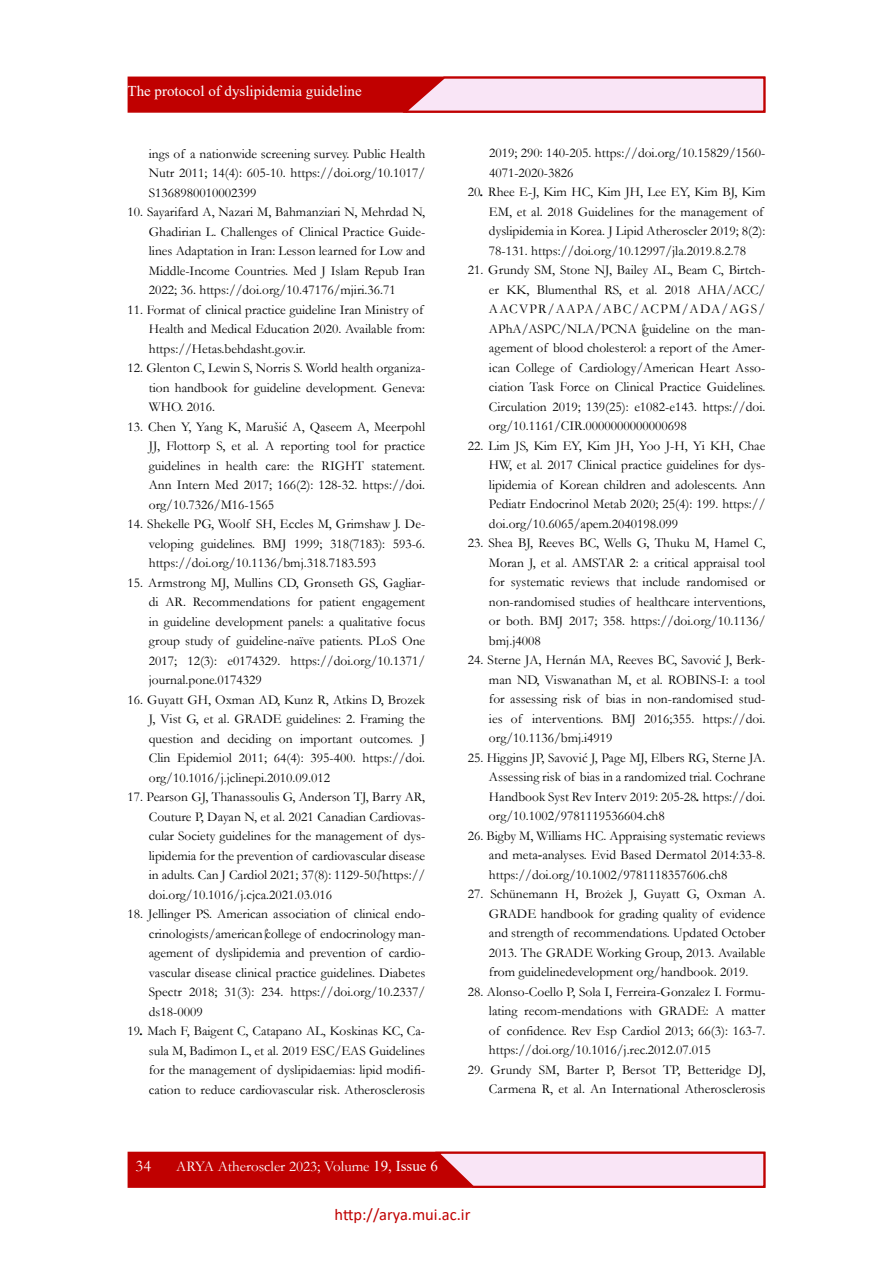
<style>
.page{position:relative;width:893px;height:1263px;background:#fff}
.page>*{position:absolute;margin:0;border:0;box-sizing:border-box;transform-origin:0 0}
.t1{font:16.5px "Calibri";color:#c00000}
.t2{font:16.5px "Garamond";color:#fff}
.t3{font:15px "Garamond";color:#fff}
.t4{font:15px "Times New Roman";color:#fff}
.t5{font:13.5px/19.5px "Garamond";color:#000;text-align:justify}
.s1{font-family:"Times New Roman";font-weight:700;font-style:italic}
.s2{font-family:"Times New Roman"}
</style>
<div class="page">
<div style="left:128px;top:1152px;width:637px;height:36px;background:#c00000;border:1px solid #c00000"></div>
<div style="left:128px;top:77px;width:637px;height:36px;background:#c00000;border:1px solid #c00000"></div>
<svg style="left:432px;top:1151px;width:334px;height:37px;background:#edb8c6"></svg>
<svg style="left:400px;top:76px;width:366px;height:37px;background:#edb8c5"></svg>
<p class="t4" style="left:128px;top:80px;width:236px">The protocol of dyslipidemia guideline</p>
<p class="t5" style="left:149px;top:143px;width:278px">ings of a nationwide screening survey. Public Health Nutr 2011; 14(4): 605-10. https://doi.org/10.1017/ S1368980010002399</p>
<p class="t5" style="left:149px;top:202px;width:278px;text-indent:-21px">10. Sayarifard A, Nazari M, Bahmanziari N, Mehrdad N, Ghadirian L. Challenges of Clinical Practice Guide&shy;lines Adaptation in Iran: Lesson learned for Low and Middle-Income Countries. Med J Islam Repub Iran 2022; 36. https://doi.org/10.47176/mjiri.36.71</p>
<p class="t5" style="left:149px;top:299px;width:278px;text-align:left;text-indent:-21px">11. Format of clinical practice guideline Iran Ministry of<br>Health and Medical Education 2020. Available from: https://Hetas.behdasht.gov.ir.</p>
<p class="t5" style="left:149px;top:358px;width:278px;text-indent:-21px">12. Glenton C, Lewin S, Norris S. World health organiza&shy;tion handbook for guideline development. Geneva:<br>WHO. 2016.</p>
<p class="t5" style="left:149px;top:416px;width:278px;text-indent:-21px">13. Chen Y, Yang K, Marušić A, Qaseem A, Meerpohl JJ, Flottorp S, et al. A reporting tool for practice guidelines in health care: the RIGHT statement.<br>Ann Intern Med 2017; 166(2): 128-32. https://doi. org/10.7326/M16-1565</p>
<p class="t5" style="left:149px;top:514px;width:278px;text-indent:-21px">14. Shekelle PG, Woolf SH, Eccles M, Grimshaw J. De&shy;veloping guidelines. BMJ 1999; 318(7183): 593-6. https://doi.org/10.1136/bmj.318.7183.593</p>
<p class="t5" style="left:149px;top:572px;width:278px;text-indent:-21px">15. Armstrong MJ, Mullins CD, Gronseth GS, Gagliar&shy;di AR. Recommendations for patient engagement in guideline development panels: a qualitative focus group study of guideline-naïve patients. PLoS One 2017; 12(3): e0174329. https://doi.org/10.1371/ journal.pone.0174329</p>
<p class="t5" style="left:149px;top:689px;width:278px;text-indent:-21px">16. Guyatt GH, Oxman AD, Kunz R, Atkins D, Brozek J, Vist G, et al. GRADE guidelines: 2. Framing the question and deciding on important outcomes. J Clin Epidemiol 2011; 64(4): 395-400. https://doi. org/10.1016/j.jclinepi.2010.09.012</p>
<p class="t5" style="left:149px;top:787px;width:278px;text-indent:-21px">17. Pearson GJ, Thanassoulis G, Anderson TJ, Barry AR, Couture P, Dayan N, et al. 2021 Canadian Cardiovas&shy;cular Society guidelines for the management of dys&shy;lipidemia for the prevention of cardiovascular disease in adults. Can J Cardiol 2021; 37(8): 1129-50. https:// doi.org/10.1016/j.cjca.2021.03.016</p>
<p class="t5" style="left:149px;top:904px;width:278px;text-indent:-21px">18. Jellinger PS. American association of clinical endo&shy;crinologists/american college of endocrinology man&shy;agement of dyslipidemia and prevention of cardio&shy;vascular disease clinical practice guidelines. Diabetes Spectr 2018; 31(3): 234. https://doi.org/10.2337/ ds18-0009</p>
<p class="t5" style="left:149px;top:1021px;width:278px;text-indent:-21px">19<span class="s1">.</span> Mach F, Baigent C, Catapano AL, Koskinas KC, Ca&shy;sula M, Badimon L, et al. 2019 ESC/EAS Guidelines for the management of dyslipidaemias: lipid modifi&shy;cation to reduce cardiovascular risk. Atherosclerosis</p>
<p class="t5" style="left:489px;top:143px;width:278px">2019; 290: 140-205. https://doi.org/10.15829/1560-<br>4071-2020-3826</p>
<p class="t5" style="left:489px;top:182px;width:278px;text-align:left;text-indent:-21px">20<span class="s1">.</span> Rhee E-J, Kim HC, Kim JH, Lee EY, Kim BJ, Kim EM, et al. 2018 Guidelines for the management of dyslipidemia in Korea. J Lipid Atheroscler 2019; 8(2):<br>78-131. https://doi.org/10.12997/jla.2019.8.2.78</p>
<p class="t5" style="left:489px;top:260px;width:278px;text-indent:-21px">21. Grundy SM, Stone NJ, Bailey AL, Beam C, Birtch&shy;er KK, Blumenthal RS, et al. 2018 AHA/ACC/ AACVPR/AAPA/ABC/ACPM/ADA/AGS/ APhA/ASPC/NLA/PCNA guideline on the man&shy;agement of blood cholesterol: a report of the Amer&shy;ican College of Cardiology/American Heart Asso&shy;ciation Task Force on Clinical Practice Guidelines.<br>Circulation 2019; 139(25): e1082-e143. https://doi. org/10.1161/CIR.0000000000000698</p>
<p class="t5" style="left:489px;top:435px;width:278px;text-indent:-21px">22. Lim JS, Kim EY, Kim JH, Yoo J-H, Yi KH, Chae HW, et al. 2017 Clinical practice guidelines for dys&shy;lipidemia of Korean children and adolescents. Ann Pediatr Endocrinol Metab 2020; 25(4): 199. https:// doi.org/10.6065/apem.2040198.099</p>
<p class="t5" style="left:489px;top:533px;width:278px;text-indent:-21px">23. Shea BJ, Reeves BC, Wells G, Thuku M, Hamel C, Moran J, et al. AMSTAR 2: a critical appraisal tool for systematic reviews that include randomised or non-randomised studies of healthcare interventions, or both. BMJ 2017; 358. https://doi.org/10.1136/ bmj.j4008</p>
<p class="t5" style="left:489px;top:650px;width:278px;text-indent:-21px">24. Sterne JA, Hernán MA, Reeves BC, Savović J, Berk&shy;man ND, Viswanathan M, et al. ROBINS-I: a tool for assessing risk of bias in non-randomised stud&shy;ies of interventions. BMJ 2016;355. https://doi. org/10.1136/bmj.i4919</p>
<p class="t5" style="left:489px;top:747px;width:278px;text-indent:-21px">25. Higgins JP, Savović J, Page MJ, Elbers RG, Sterne JA.<br>Assessing risk of bias in a randomized trial. Cochrane Handbook Syst Rev Interv 2019: 205-28<span class="s1">.</span> https://doi. org/10.1002/9781119536604.ch8</p>
<p class="t5" style="left:489px;top:825px;width:278px;text-indent:-21px">26. Bigby M, Williams HC. Appraising systematic reviews and meta<span class="s2">‐</span>analyses. Evid Based Dermatol 2014:33-8. https://doi.org/10.1002/9781118357606.ch8</p>
<p class="t5" style="left:489px;top:884px;width:278px;text-indent:-21px">27. Schünemann H, Brożek J, Guyatt G, Oxman A.<br>GRADE handbook for grading quality of evidence and strength of recommendations. Updated October 2013. The GRADE Working Group, 2013. Available from guidelinedevelopment org/handbook. 2019.</p>
<p class="t5" style="left:489px;top:981px;width:278px;text-indent:-21px">28. Alonso-Coello P, Sola I, Ferreira-Gonzalez I. Formu&shy;lating recom-mendations with GRADE: A matter of confidence. Rev Esp Cardiol 2013; 66(3): 163-7. https://doi.org/10.1016/j.rec.2012.07.015</p>
<p class="t5" style="left:468px;top:1059px;width:299px;text-align:right">29. Grundy SM, Barter P, Bersot TP, Betteridge DJ,<br>Carmena R, et al. An International Atherosclerosis</p>
<p class="t2" style="left:136px;top:1155px;width:17px">34</p>
<p class="t3" style="left:176px;top:1156px;width:263px">ARYA Atheroscler 2023; Volume <span class="s2">19, Issue 6</span></p>
<p class="t1" style="left:335px;top:1202px;width:137px">http://arya.mui.ac.ir</p>
</div>
